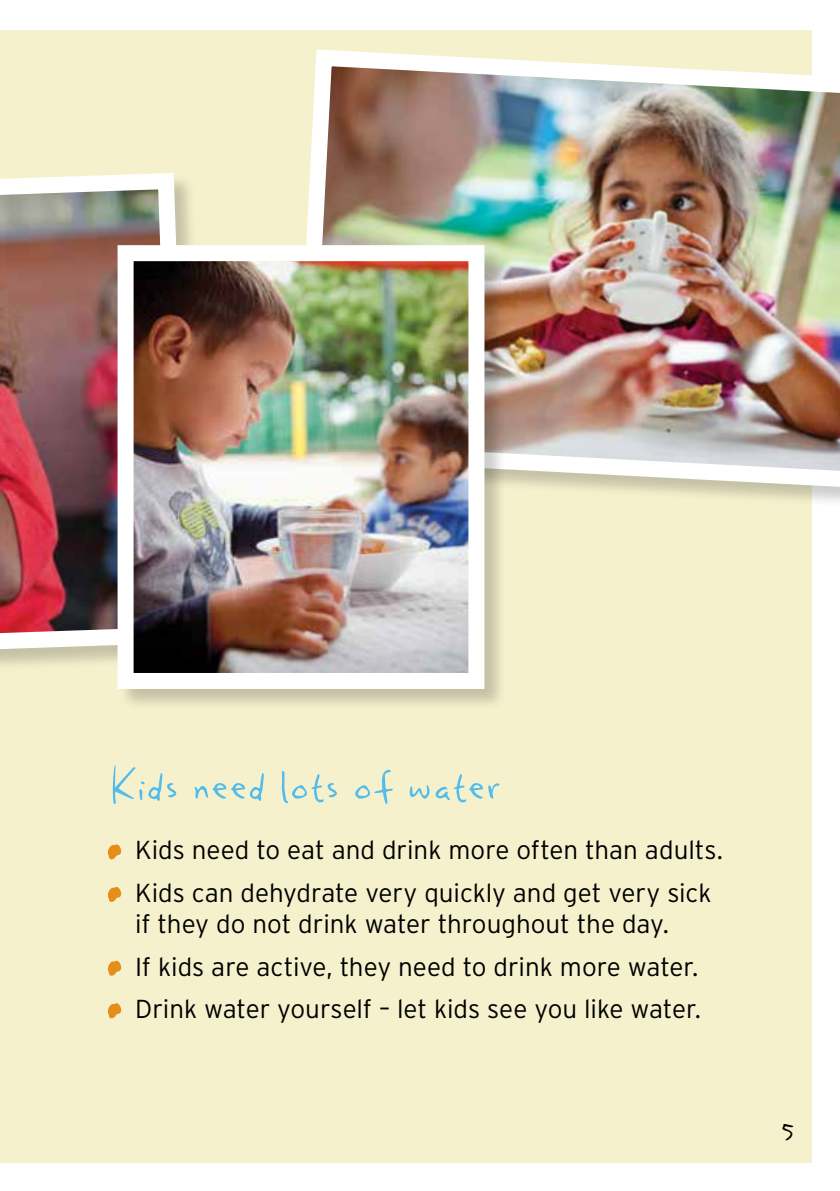
<style>
.page{position:relative;width:840px;height:1191px;background:#fff}
.page>*{position:absolute;margin:0;border:0;box-sizing:border-box;transform-origin:0 0}
.t1{font:60px "Rats Irreverence";color:#54bceb}
.t2{font:40px "Rats Irreverence";color:#000}
.t3{font:300 26px/42.6px "Interstate";letter-spacing:-.005em;color:#000}
</style>
<div class="page">
<div style="left:0;top:30px;width:811px;height:1132px;background:#f6f1cd"></div>
<img style="left:0;top:173px;width:191px;height:493px">
<svg style="left:107px;top:844px;width:15px;height:16px"></svg>
<svg style="left:107px;top:887px;width:15px;height:15px"></svg>
<svg style="left:107px;top:960px;width:15px;height:16px"></svg>
<svg style="left:107px;top:1003px;width:15px;height:16px"></svg>
<img style="left:306px;top:41px;width:533px;height:457px">
<div style="left:118px;top:245px;width:388px;height:466px;background:#000;opacity:.2"></div>
<img style="left:134px;top:262px;width:333px;height:410px">
<div style="left:117px;top:245px;width:367px;height:444px;border:16px solid #fff"></div>
<h1 class="t1" style="left:108px;top:747px;width:393px">Kids need lots of water</h1>
<p class="t3" style="left:135px;top:828px;width:589px">Kids need to eat and drink more often than adults.<br>Kids can dehydrate very quickly and get very sick</p>
<p class="t3" style="left:135px;top:902px;width:567px">if they do not drink water throughout the day.<br>If kids are active, they need to drink more water.<br>Drink water yourself – let kids see you like water.</p>
<h2 class="t2" style="left:780px;top:1102px;width:15px">5</h2>
</div>
